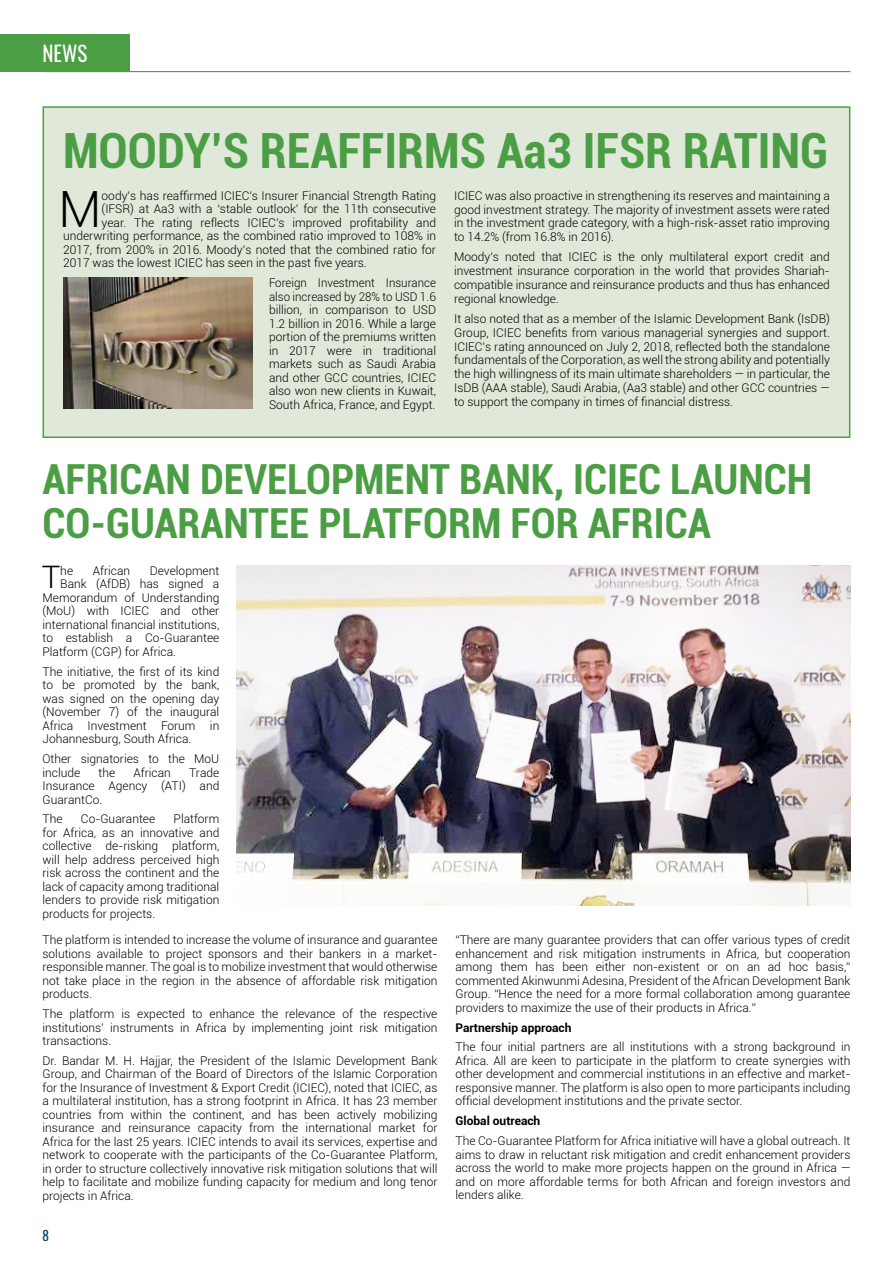
<style>
.page{position:relative;width:893px;height:1263px;background:#fff}
.page>*{position:absolute;margin:0;border:0;box-sizing:border-box;transform-origin:0 0}
.t1{font:300 49.95px "Roboto";color:#000}
.t2{font:700 condensed 48.6px "Roboto";color:#4c9e45}
.t3{font:700 condensed 41.55px/44.1px "Roboto";color:#4c9e45}
.t4{font:300 31.05px "Roboto";color:#000}
.t5{font:21px "Oswald";color:#fff}
.t6{font:13.5px "Oswald";color:#004165}
.t7{font:300 12px/13.5px "Roboto";color:#000;text-align:justify}
.t8{font:300 12px/13.5px "Roboto";color:#000;text-align:justify;scale:.96 1}
.t9{font:700 12px "Roboto";color:#000}
</style>
<div class="page">
<hr style="left:43px;top:71px;width:807px;height:1px;background:#4c9e45">
<img style="left:236px;top:566px;width:614px;height:340px">
<div style="left:43px;top:106px;width:807px;height:332px;background:#e0e9d9;border:2px solid #4c9e45"></div>
<img style="left:63px;top:278px;width:189px;height:131px">
<div style="left:0;top:34px;width:130px;height:38px;background:#4c9e45"></div>
<h3 class="t5" style="left:43px;top:35px;width:46px">NEWS</h3>
<h2 class="t2" style="left:63px;top:117px;width:767px">MOODY’S REAFFIRMS Aa3 IFSR RATING</h2>
<h1 class="t1" style="left:59px;top:175px;width:45px">M</h1>
<p class="t7" style="left:102px;top:188px;width:336px">oody’s has reaffirmed ICIEC’s Insurer Financial Strength Rating</p>
<p class="t7" style="left:454px;top:188px;width:377px">ICIEC was also proactive in strengthening its reserves and maintaining a good investment strategy. The majority of investment assets were rated in the investment grade category, with a high-risk-asset ratio improving to 14.2% (from 16.8% in 2016).</p>
<p class="t7" style="left:454px;top:250px;width:377px">Moody’s noted that ICIEC is the only multilateral export credit and investment insurance corporation in the world that provides Shariah&shy;compatible insurance and reinsurance products and thus has enhanced regional knowledge.</p>
<p class="t7" style="left:454px;top:311px;width:377px">It also noted that as a member of the Islamic Development Bank (IsDB)<br>Group, ICIEC benefits from various managerial synergies and support.<br>ICIEC’s rating announced on July 2, 2018, reflected both the standalone fundamentals of the Corporation, as well the strong ability and potentially the high willingness of its main ultimate shareholders — in particular, the IsDB (AAA stable), Saudi Arabia, (Aa3 stable) and other GCC countries — to support the company in times of financial distress.</p>
<p class="t7" style="left:102px;top:202px;width:336px">(IFSR) at Aa3 with a ‘stable outlook’ for the 11th consecutive</p>
<p class="t7" style="left:102px;top:215px;width:336px">year. The rating reflects ICIEC’s improved profitability and</p>
<p class="t7" style="left:63px;top:229px;width:374px">underwriting performance, as the combined ratio improved to 108% in</p>
<p class="t7" style="left:63px;top:242px;width:374px">2017, from 200% in 2016. Moody’s noted that the combined ratio for</p>
<p class="t7" style="left:63px;top:256px;width:305px">2017 was the lowest ICIEC has seen in the past five years.</p>
<p class="t8" style="left:269px;top:276px;width:176px">Foreign Investment Insurance also increased by 28% to USD 1.6 billion, in comparison to USD 1.2 billion in 2016. While a large portion of the premiums written in 2017 were in traditional markets such as Saudi Arabia and other GCC countries, ICIEC also won new clients in Kuwait, South Africa, France, and Egypt.</p>
<h3 class="t3" style="left:43px;top:455px;width:771px">AFRICAN DEVELOPMENT BANK, ICIEC LAUNCH<br>CO-GUARANTEE PLATFORM FOR AFRICA</h3>
<h3 class="t4" style="left:42px;top:556px;width:20px">T</h3>
<p class="t7" style="left:60px;top:563px;width:14px">he</p>
<p class="t7" style="left:93px;top:563px;width:39px">African</p>
<p class="t7" style="left:150px;top:563px;width:71px">Development</p>
<p class="t7" style="left:60px;top:577px;width:161px">Bank (AfDB) has signed a</p>
<p class="t7" style="left:43px;top:590px;width:178px">Memorandum of Understanding</p>
<p class="t7" style="left:43px;top:604px;width:178px">(MoU) with ICIEC and other</p>
<p class="t7" style="left:43px;top:617px;width:178px">international financial institutions,</p>
<p class="t7" style="left:43px;top:631px;width:178px">to establish a Co-Guarantee</p>
<p class="t7" style="left:43px;top:644px;width:135px">Platform (CGP) for Africa.</p>
<p class="t7" style="left:43px;top:664px;width:178px">The initiative, the first of its kind to be promoted by the bank, was signed on the opening day (November 7) of the inaugural Africa Investment Forum in Johannesburg, South Africa.</p>
<p class="t7" style="left:43px;top:751px;width:178px">Other signatories to the MoU include</p>
<p class="t7" style="left:99px;top:765px;width:18px">the</p>
<p class="t7" style="left:134px;top:765px;width:39px">African</p>
<p class="t7" style="left:43px;top:765px;width:178px;text-indent:147px">Trade Insurance Agency (ATI) and GuarantCo.</p>
<p class="t7" style="left:43px;top:812px;width:22px">The</p>
<p class="t7" style="left:81px;top:812px;width:76px">Co-Guarantee</p>
<p class="t7" style="left:43px;top:812px;width:178px;text-indent:131px">Platform for Africa, as an innovative and collective de-risking platform, will help address perceived high risk across the continent and the lack of capacity among traditional lenders to provide risk mitigation products for projects.</p>
<p class="t7" style="left:43px;top:933px;width:396px">The platform is intended to increase the volume of insurance and guarantee solutions available to project sponsors and their bankers in a market&shy;responsible manner. The goal is to mobilize investment that would otherwise not take place in the region in the absence of affordable risk mitigation products.</p>
<p class="t7" style="left:43px;top:1007px;width:396px">The platform is expected to enhance the relevance of the respective institutions’ instruments in Africa by implementing joint risk mitigation transactions.</p>
<p class="t7" style="left:43px;top:1053px;width:396px">Dr. Bandar M. H. Hajjar, the President of the Islamic Development Bank Group, and Chairman of the Board of Directors of the Islamic Corporation for the Insurance of Investment &amp; Export Credit (ICIEC), noted that ICIEC, as a multilateral institution, has a strong footprint in Africa. It has 23 member countries from within the continent, and has been actively mobilizing insurance and reinsurance capacity from the international market for Africa for the last 25 years. ICIEC intends to avail its services, expertise and network to cooperate with the participants of the Co-Guarantee Platform, in order to structure collectively innovative risk mitigation solutions that will help to facilitate and mobilize funding capacity for medium and long tenor projects in Africa.</p>
<p class="t6" style="left:43px;top:1223px;width:8px">8</p>
<p class="t7" style="left:455px;top:933px;width:396px">“There are many guarantee providers that can offer various types of credit enhancement and risk mitigation instruments in Africa, but cooperation among them has been either non-existent or on an ad hoc basis,” commented Akinwunmi Adesina, President of the African Development Bank Group. “Hence the need for a more formal collaboration among guarantee providers to maximize the use of their products in Africa.”</p>
<p class="t9" style="left:455px;top:1019px;width:118px">Partnership approach</p>
<p class="t7" style="left:455px;top:1040px;width:396px">The four initial partners are all institutions with a strong background in Africa. All are keen to participate in the platform to create synergies with other development and commercial institutions in an effective and market&shy;responsive manner. The platform is also open to more participants including official development institutions and the private sector.</p>
<p class="t9" style="left:455px;top:1112px;width:86px">Global outreach</p>
<p class="t7" style="left:455px;top:1134px;width:396px">The Co-Guarantee Platform for Africa initiative will have a global outreach. It aims to draw in reluctant risk mitigation and credit enhancement providers across the world to make more projects happen on the ground in Africa — and on more affordable terms for both African and foreign investors and lenders alike.</p>
</div>
